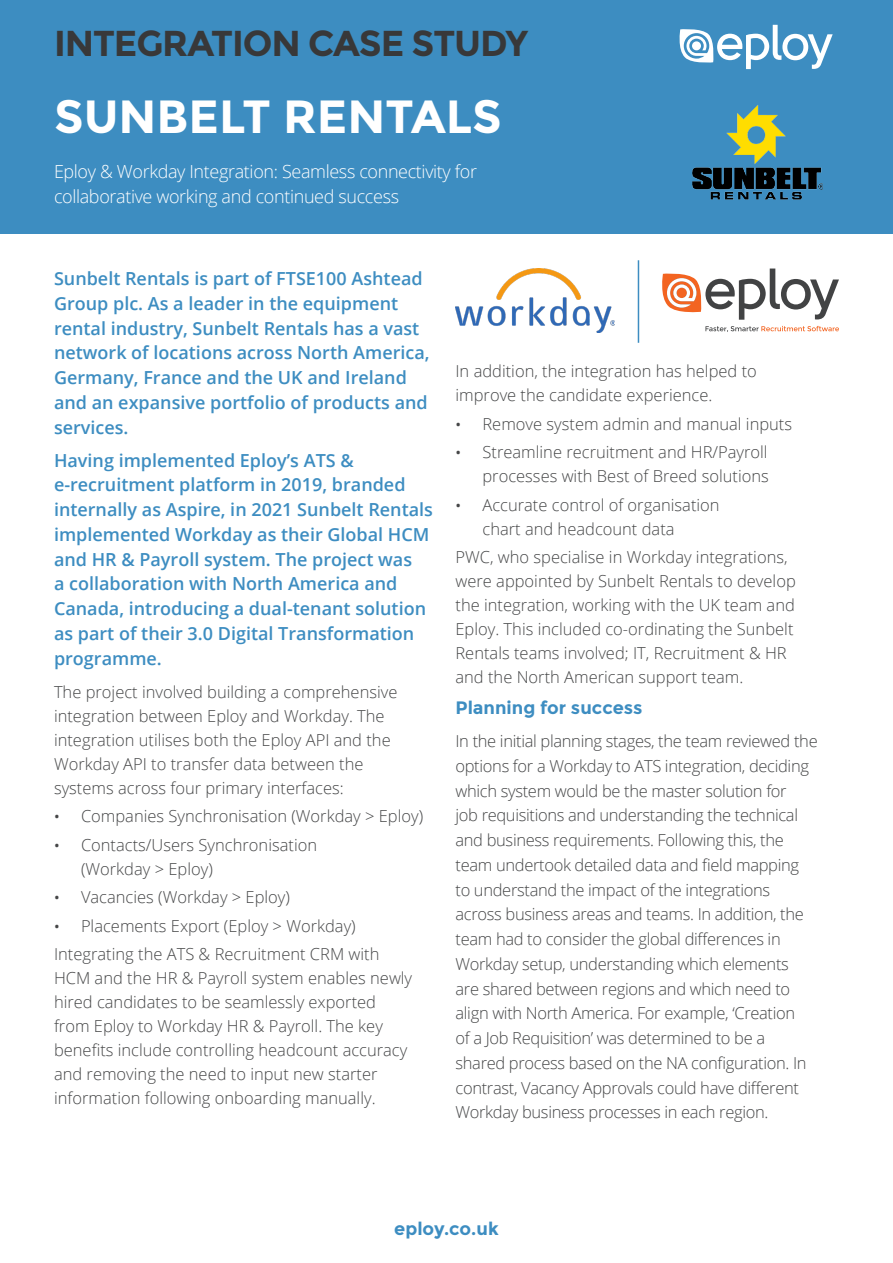
<style>
.page{position:relative;width:893px;height:1263px;background:#fff}
.page>*{position:absolute;margin:0;border:0;box-sizing:border-box;transform-origin:0 0}
.t1{font:700 46.5px "Montserrat";color:#fff}
.t2{font:700 36px "Montserrat";letter-spacing:-.03em;color:#383839}
.Intro{font:600 18px/24.8px "Open Sans";color:#3d8dc1}
.General_content{font:300 18px/24.8px "Open Sans";letter-spacing:-.02em;color:#fff}
.General_content-2{font:700 18px "Montserrat";color:#3d8dc1}
.General_content-3{font:300 16.5px/24px "Open Sans";color:#454647}
.General_content-4{font:300 16.5px/24.8px "Open Sans";letter-spacing:-.02em;color:#454647}
.s1{font-weight:400;font-size:15px}
</style>
<div class="page">
<div style="left:0;top:0;width:893px;height:233px;background:#3d8dc1"></div>
<svg style="left:680px;top:25px;width:153px;height:44px"></svg>
<img style="left:455px;top:269px;width:160px;height:63px">
<svg style="left:705px;top:326px;width:134px;height:6px"></svg>
<svg style="left:662px;top:269px;width:177px;height:51px"></svg>
<hr style="left:638px;top:260px;width:1px;height:83px;background:#3d8dc1">
<img style="left:692px;top:105px;width:131px;height:95px">
<p class="t2" style="left:54px;top:22px;width:476px">INTEGRATION CASE STUDY</p>
<p class="t1" style="left:54px;top:88px;width:449px">SUNBELT RENTALS</p>
<p class="General_content" style="left:54px;top:158px;width:425px">Eploy &amp; Workday Integration: Seamless connectivity for collaborative working and continued success</p>
<p class="Intro" style="left:54px;top:266px;width:377px">Sunbelt Rentals is part of FTSE100 Ashtead Group plc. As a leader in the equipment rental industry, Sunbelt Rentals has a vast network of locations across North America, Germany, France and the UK and Ireland and an expansive portfolio of products and services.</p>
<p class="Intro" style="left:54px;top:447px;width:380px">Having implemented Eploy’s ATS &amp; e-recruitment platform in 2019, branded internally as Aspire, in 2021 Sunbelt Rentals implemented Workday as their Global HCM and HR &amp; Payroll system. The project was<br>a collaboration with North America and Canada, introducing a dual-tenant solution as part of their 3.0 Digital Transformation programme.</p>
<p class="General_content-3" style="left:54px;top:679px;width:345px">The project involved building a comprehensive integration between Eploy and Workday. The integration utilises both the Eploy API and the Workday API to transfer data between the systems across four primary interfaces:</p>
<p class="General_content-3" style="left:54px;top:804px;width:371px"><span class="s1">•</span> Companies Synchronisation (Workday &gt; Eploy)</p>
<p class="General_content-3" style="left:81px;top:832px;width:238px;text-indent:-27px"><span class="s1">•</span> Contacts/Users Synchronisation (Workday &gt; Eploy)</p>
<p class="General_content-3" style="left:54px;top:885px;width:237px"><span class="s1">•</span> Vacancies (Workday &gt; Eploy)</p>
<p class="General_content-3" style="left:54px;top:913px;width:303px"><span class="s1">•</span> Placements Export (Eploy &gt; Workday)</p>
<p class="General_content-3" style="left:54px;top:942px;width:360px">Integrating the ATS &amp; Recruitment CRM with HCM and the HR &amp; Payroll system enables newly hired candidates to be seamlessly exported from Eploy to Workday HR &amp; Payroll. The key benefits include controlling headcount accuracy and removing the need to input new starter information following onboarding manually.</p>
<p class="General_content-3" style="left:455px;top:359px;width:303px">In addition, the integration has helped to improve the candidate experience.</p>
<p class="General_content-3" style="left:455px;top:411px;width:338px"><span class="s1">•</span> Remove system admin and manual inputs</p>
<p class="General_content-3" style="left:455px;top:440px;width:315px;text-align:right"><span class="s1">•</span> Streamline recruitment and HR/Payroll processes with Best of Breed solutions</p>
<p class="General_content-3" style="left:482px;top:492px;width:239px;text-indent:-27px"><span class="s1">•</span> Accurate control of organisation chart and headcount data</p>
<p class="General_content-3" style="left:455px;top:545px;width:342px">PWC, who specialise in Workday integrations, were appointed by Sunbelt Rentals to develop the integration, working with the UK team and Eploy. This included co-ordinating the Sunbelt Rentals teams involved; IT, Recruitment &amp; HR and the North American support team.</p>
<p class="General_content-2" style="left:455px;top:697px;width:189px">Planning for success</p>
<p class="General_content-4" style="left:455px;top:728px;width:364px">In the initial planning stages, the team reviewed the options for a Workday to ATS integration, deciding which system would be the master solution for<br>job requisitions and understanding the technical and business requirements. Following this, the team undertook detailed data and field mapping to understand the impact of the integrations across business areas and teams. In addition, the team had to consider the global differences in Workday setup, understanding which elements<br>are shared between regions and which need to align with North America. For example, ‘Creation<br>of a Job Requisition’ was determined to be a shared process based on the NA configuration. In contrast, Vacancy Approvals could have different Workday business processes in each region.</p>
<p class="General_content-2" style="left:394px;top:1218px;width:106px">eploy.co.uk</p>
</div>
